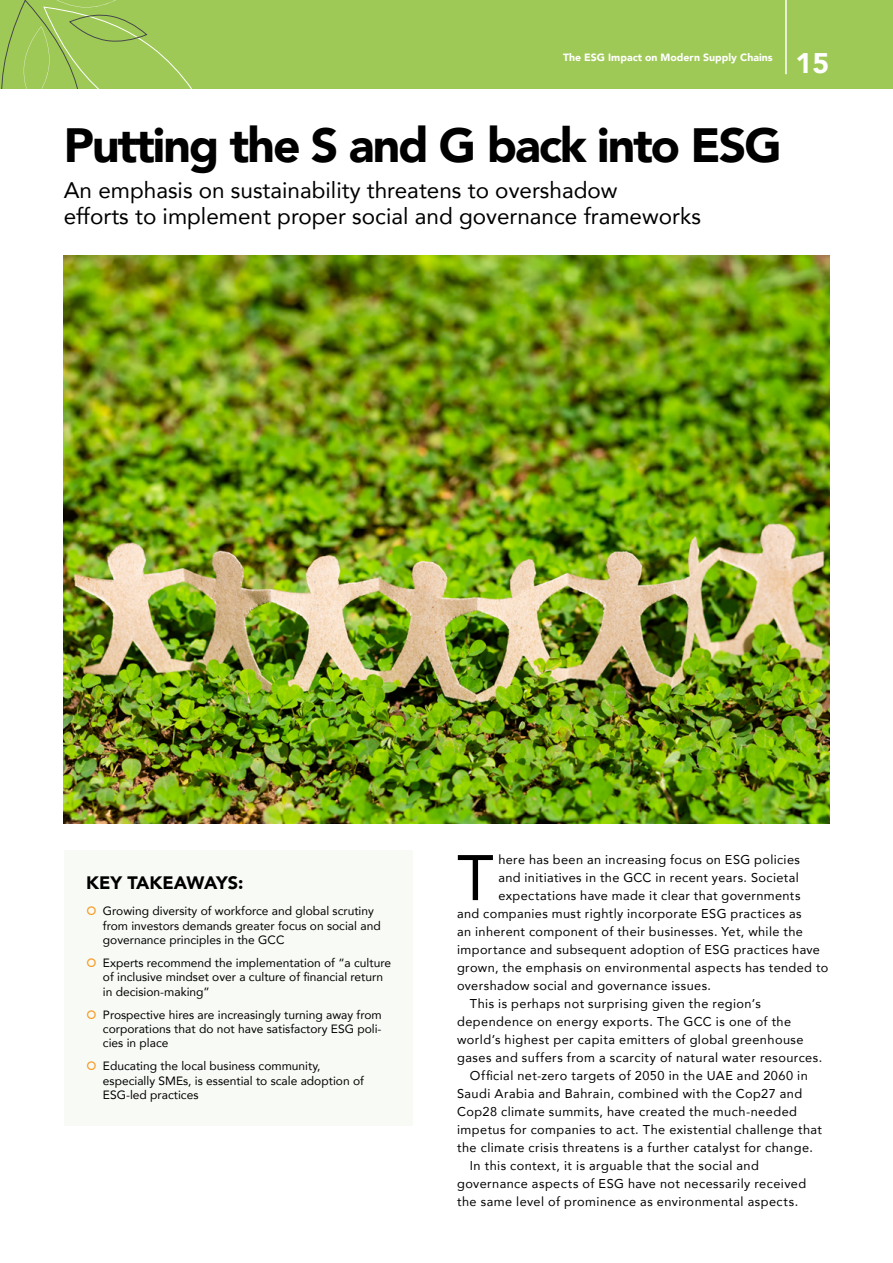
<style>
.page{position:relative;width:893px;height:1263px;background:#fff}
.page>*{position:absolute;margin:0;border:0;box-sizing:border-box;transform-origin:0 0}
.t1{font:63.6px "Avenir";color:#000}
.t2{font:900 48px "Avenir";letter-spacing:-.04em;color:#000}
.t3{font:900 28.35px "Avenir";color:#fff}
.t4{font:22.5px/26.2px "Avenir";color:#000}
.t5{font:900 18px "Avenir";color:#000}
.t6{font:12.75px "Avenir";letter-spacing:.03em;color:#000}
.t7{font:12px/14.4px "Avenir";color:#000}
.t8{font:900 10.5px "Avenir";color:#fff}
</style>
<div class="page">
<div style="left:0;top:0;width:893px;height:88px;background:#9fc957"></div>
<svg style="left:1px;top:0;width:191px;height:88px"></svg>
<hr style="left:785px;top:0;width:2px;height:74px;background:#fff">
<img style="left:64px;top:255px;width:765px;height:569px">
<div style="left:65px;top:851px;width:348px;height:275px;background:#f8faf5"></div>
<p class="t8" style="left:563px;top:49px;width:211px">The ESG Impact on Modern Supply Chains</p>
<h3 class="t3" style="left:796px;top:39px;width:35px">15</h3>
<h2 class="t2" style="left:64px;top:104px;width:720px">Putting the S and G back into ESG</h2>
<h3 class="t4" style="left:64px;top:176px;width:639px">An emphasis on sustainability threatens to overshadow<br>efforts to implement proper social and governance frameworks</h3>
<h3 class="t5" style="left:86px;top:868px;width:159px">KEY TAKEAWAYS:</h3>
<p class="t7" style="left:103px;top:903px;width:279px">Growing diversity of workforce and global scrutiny from investors demands greater focus on social and governance principles in the GCC</p>
<p class="t7" style="left:103px;top:955px;width:290px">Experts recommend the implementation of “a culture of inclusive mindset over a culture of financial return in decision-making”</p>
<p class="t7" style="left:103px;top:1007px;width:280px;text-align:justify">Prospective hires are increasingly turning away from corporations that do not have satisfactory ESG poli&shy;cies in place</p>
<p class="t7" style="left:103px;top:1058px;width:263px">Educating the local business community, especially SMEs, is essential to scale adoption of<br>ESG-led practices</p>
<h1 class="t1" style="left:457px;top:827px;width:38px">T</h1>
<p class="t6" style="left:498px;top:849px;width:303px">here has been an increasing focus on ESG policies</p>
<p class="t6" style="left:498px;top:867px;width:302px">and initiatives in the GCC in recent years. Societal</p>
<p class="t6" style="left:498px;top:885px;width:304px">expectations have made it clear that governments</p>
<p class="t6" style="left:457px;top:903px;width:346px">and companies must rightly incorporate ESG practices as</p>
<p class="t6" style="left:457px;top:921px;width:347px">an inherent component of their businesses. Yet, while the</p>
<p class="t6" style="left:457px;top:939px;width:364px">importance and subsequent adoption of ESG practices have</p>
<p class="t6" style="left:457px;top:957px;width:373px">grown, the emphasis on environmental aspects has tended to</p>
<p class="t6" style="left:457px;top:975px;width:255px">overshadow social and governance issues.</p>
<p class="t6" style="left:470px;top:993px;width:292px">This is perhaps not surprising given the region’s</p>
<p class="t6" style="left:457px;top:1011px;width:336px">dependence on energy exports. The GCC is one of the</p>
<p class="t6" style="left:457px;top:1029px;width:348px">world’s highest per capita emitters of global greenhouse</p>
<p class="t6" style="left:457px;top:1047px;width:367px">gases and suffers from a scarcity of natural water resources.</p>
<p class="t6" style="left:470px;top:1065px;width:339px">Official net-zero targets of 2050 in the UAE and 2060 in</p>
<p class="t6" style="left:457px;top:1083px;width:347px">Saudi Arabia and Bahrain, combined with the Cop27 and</p>
<p class="t6" style="left:457px;top:1101px;width:341px">Cop28 climate summits, have created the much-needed</p>
<p class="t6" style="left:457px;top:1119px;width:366px">impetus for companies to act. The existential challenge that</p>
<p class="t6" style="left:457px;top:1137px;width:357px">the climate crisis threatens is a further catalyst for change.</p>
<p class="t6" style="left:470px;top:1155px;width:291px">In this context, it is arguable that the social and</p>
<p class="t6" style="left:457px;top:1173px;width:350px">governance aspects of ESG have not necessarily received</p>
<p class="t6" style="left:457px;top:1191px;width:343px">the same level of prominence as environmental aspects.</p>
</div>
